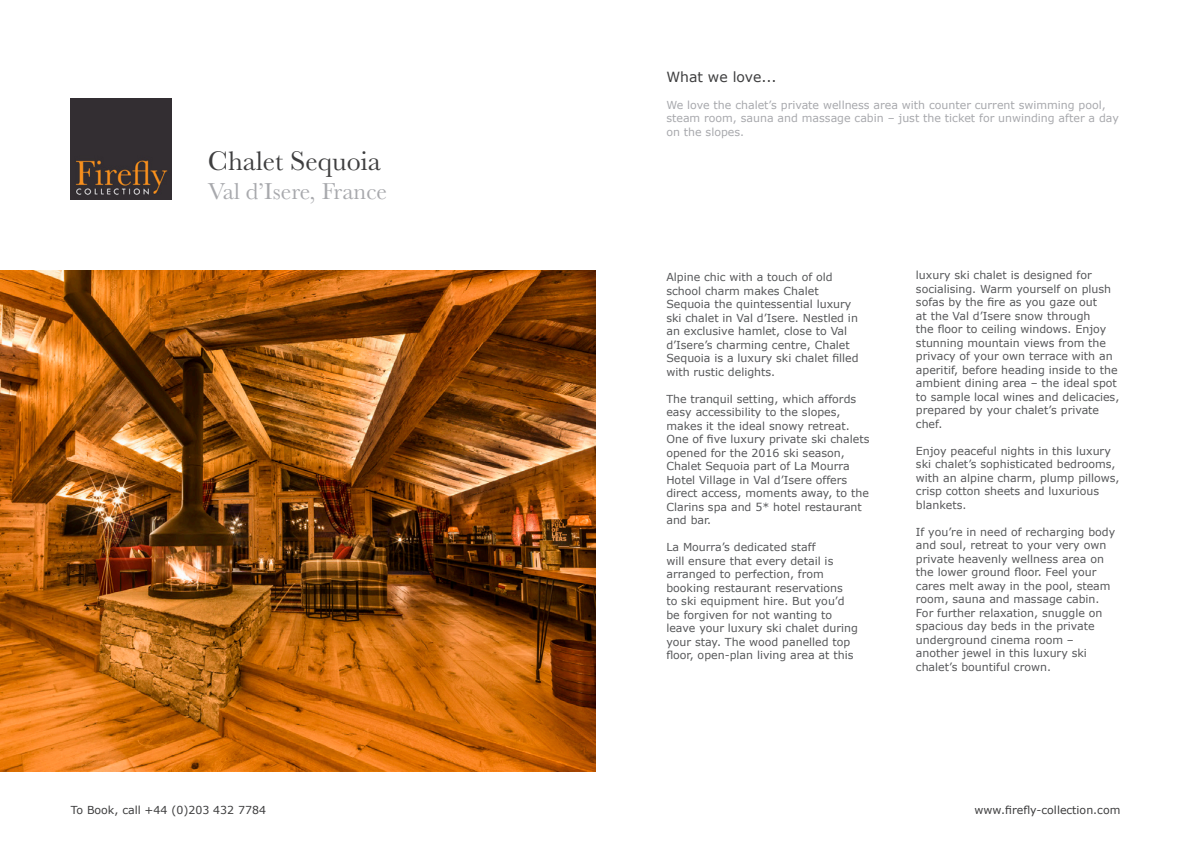
<style>
.page{position:relative;width:1191px;height:842px;background:#fff}
.page>*{position:absolute;margin:0;border:0;box-sizing:border-box;transform-origin:0 0}
.t1{font:28px "Baskerville";color:#3e3e3f}
.t2{font:24px "Baskerville";color:#a8a9ad}
.t3{font:14px "Verdana";color:#3e3e3f}
.t4{font:11px/13.5px "Verdana";color:#57585a}
.t5{font:11px/13.5px "Verdana";color:#a8a9ad}
.t6{font:11px "Verdana";color:#3e3e3f}
</style>
<div class="page">
<img style="left:71px;top:99px;width:101px;height:101px">
<img style="left:0;top:271px;width:595px;height:500px">
<p class="t1" style="left:208px;top:143px;width:175px">Chalet Sequoia</p>
<p class="t2" style="left:208px;top:176px;width:181px">Val d’Isere, France</p>
<p class="t6" style="left:71px;top:802px;width:197px">To Book, call +44 (0)203 432 7784</p>
<p class="t3" style="left:666px;top:68px;width:112px">What we love...</p>
<p class="t5" style="left:666px;top:98px;width:454px">We love the chalet’s private wellness area with counter current swimming pool, steam room, sauna and massage cabin – just the ticket for unwinding after a day on the slopes.</p>
<p class="t4" style="left:666px;top:270px;width:194px">Alpine chic with a touch of old school charm makes Chalet<br>Sequoia the quintessential luxury ski chalet in Val d’Isere. Nestled in an exclusive hamlet, close to Val d’Isere’s charming centre, Chalet<br>Sequoia is a luxury ski chalet filled with rustic delights.</p>
<p class="t4" style="left:666px;top:392px;width:204px">The tranquil setting, which affords easy accessibility to the slopes, makes it the ideal snowy retreat.<br>One of five luxury private ski chalets opened for the 2016 ski season,<br>Chalet Sequoia part of La Mourra<br>Hotel Village in Val d’Isere offers direct access, moments away, to the<br>Clarins spa and 5* hotel restaurant and bar.</p>
<p class="t4" style="left:666px;top:540px;width:193px">La Mourra’s dedicated staff<br>will ensure that every detail is arranged to perfection, from booking restaurant reservations<br>to ski equipment hire. But you’d be forgiven for not wanting to leave your luxury ski chalet during your stay. The wood panelled top floor, open-plan living area at this</p>
<p class="t4" style="left:916px;top:269px;width:205px">luxury ski chalet is designed for socialising. Warm yourself on plush sofas by the fire as you gaze out<br>at the Val d’Isere snow through<br>the floor to ceiling windows. Enjoy stunning mountain views from the privacy of your own terrace with an aperitif, before heading inside to the ambient dining area – the ideal spot to sample local wines and delicacies, prepared by your chalet’s private chef.</p>
<p class="t4" style="left:916px;top:444px;width:205px">Enjoy peaceful nights in this luxury ski chalet’s sophisticated bedrooms, with an alpine charm, plump pillows, crisp cotton sheets and luxurious blankets.</p>
<p class="t4" style="left:916px;top:525px;width:201px">If you’re in need of recharging body and soul, retreat to your very own private heavenly wellness area on the lower ground floor. Feel your cares melt away in the pool, steam room, sauna and massage cabin.<br>For further relaxation, snuggle on spacious day beds in the private underground cinema room – another jewel in this luxury ski chalet’s bountiful crown.</p>
<p class="t6" style="left:974px;top:802px;width:147px">www.firefly-collection.com</p>
</div>
